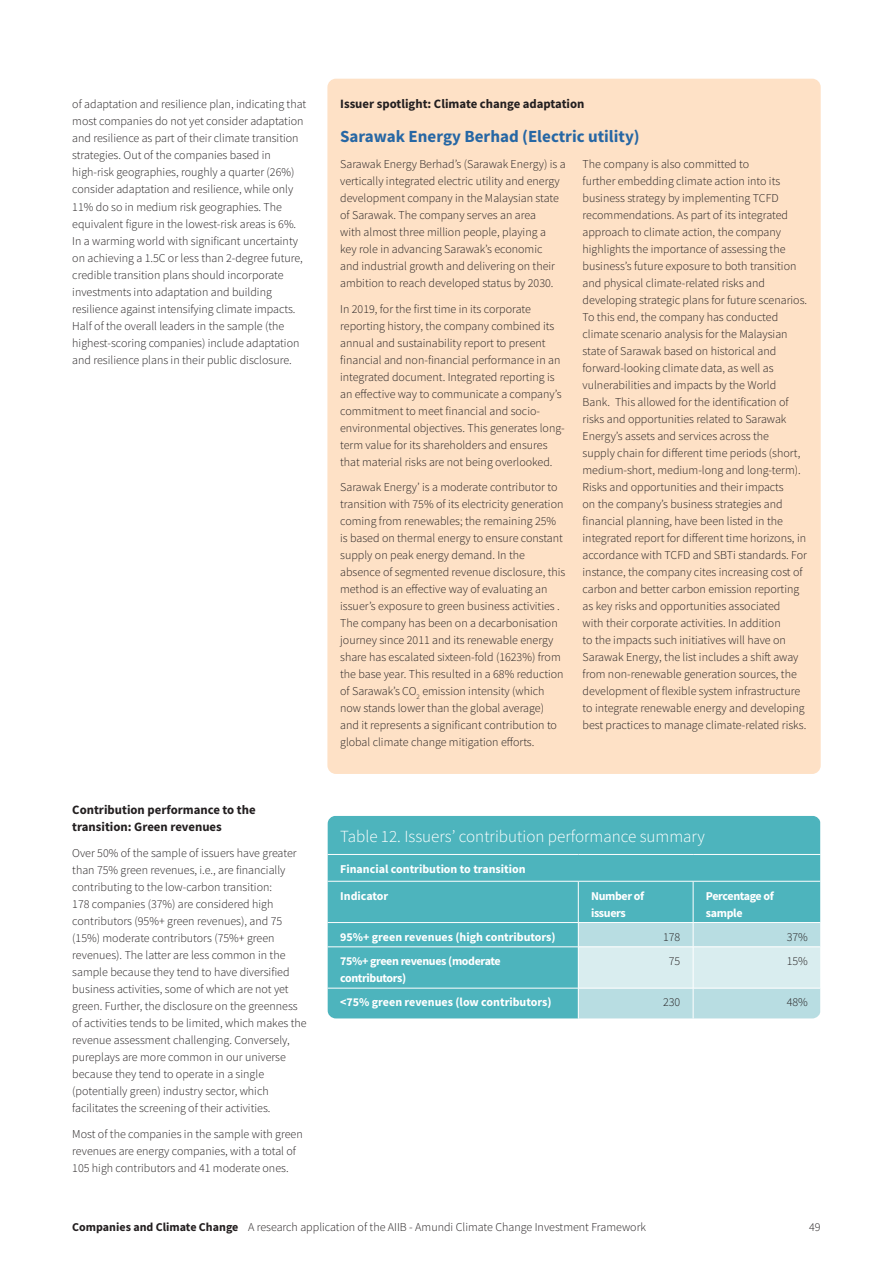
<style>
.page{position:relative;width:893px;height:1263px;background:#fff}
.page>*{position:absolute;margin:0;border:0;box-sizing:border-box;transform-origin:0 0}
.t1{font:300 16.95px "Source Sans Pro";color:#fff}
.B_Head{font:700 16.95px "Source Sans Pro";color:#2767a4}
.C_Head{font:700 12.75px/17px "Source Sans Pro";color:#231f20}
._1_Body{font:300 12px/17px "Source Sans Pro";color:#231f20}
.t2{font:700 12px "Source Sans Pro";letter-spacing:-.01em;color:#fff}
.t3{font:700 12px/17px "Source Sans Pro";letter-spacing:-.03em;color:#fff}
.s1{font-weight:700}
</style>
<div class="page">
<div style="left:327px;top:79px;width:494px;height:695px;background:#fee1c6;border-radius:9px"></div>
<div style="left:327px;top:816px;width:493px;height:202px;background:#4db4bd"></div>
<hr style="left:327px;top:854px;width:251px;height:1px;background:#fff">
<hr style="left:578px;top:854px;width:115px;height:1px;background:#fff">
<hr style="left:693px;top:854px;width:128px;height:1px;background:#fff">
<svg style="left:820px;top:855px;width:1px;height:26px"></svg>
<hr style="left:327px;top:881px;width:251px;height:1px;background:#fff">
<hr style="left:578px;top:881px;width:115px;height:1px;background:#fff">
<hr style="left:578px;top:881px;width:1px;height:41px;background:#fff">
<hr style="left:693px;top:881px;width:128px;height:1px;background:#fff">
<hr style="left:693px;top:881px;width:1px;height:41px;background:#fff">
<hr style="left:327px;top:922px;width:251px;height:1px;background:#fff">
<svg style="left:578px;top:922px;width:243px;height:96px;background:#c7e4e8"></svg>
<hr style="left:327px;top:946px;width:251px;height:1px;background:#fff">
<hr style="left:578px;top:946px;width:115px;height:1px;background:#fff">
<hr style="left:578px;top:947px;width:1px;height:41px;background:#fff">
<hr style="left:693px;top:946px;width:128px;height:1px;background:#fff">
<hr style="left:693px;top:947px;width:1px;height:41px;background:#fff">
<hr style="left:820px;top:947px;width:1px;height:41px;background:#fff">
<hr style="left:327px;top:988px;width:251px;height:1px;background:#fff">
<hr style="left:578px;top:988px;width:115px;height:1px;background:#fff">
<hr style="left:578px;top:988px;width:1px;height:30px;background:#fff">
<hr style="left:693px;top:988px;width:128px;height:1px;background:#fff">
<hr style="left:693px;top:988px;width:1px;height:30px;background:#fff">
<hr style="left:820px;top:988px;width:1px;height:30px;background:#fff">
<p class="_1_Body" style="left:72px;top:96px;width:235px">of adaptation and resilience plan, indicating that most companies do not yet consider adaptation and resilience as part of their climate transition strategies. Out of the companies based in high-risk geographies, roughly a quarter (26%) consider adaptation and resilience, while only 11% do so in medium risk geographies. The equivalent figure in the lowest-risk areas is 6%.<br>In a warming world with significant uncertainty on achieving a 1.5C or less than 2-degree future, credible transition plans should incorporate investments into adaptation and building resilience against intensifying climate impacts.<br>Half of the overall leaders in the sample (the highest-scoring companies) include adaptation and resilience plans in their public disclosure.</p>
<p class="C_Head" style="left:72px;top:801px;width:185px">Contribution performance to the transition: Green revenues</p>
<p class="_1_Body" style="left:72px;top:844px;width:236px">Over 50% of the sample of issuers have greater than 75% green revenues, i.e., are financially contributing to the low-carbon transition:<br>178 companies (37%) are considered high contributors (95%+ green revenues), and 75 (15%) moderate contributors (75%+ green revenues). The latter are less common in the sample because they tend to have diversified business activities, some of which are not yet green. Further, the disclosure on the greenness of activities tends to be limited, which makes the revenue assessment challenging. Conversely, pureplays are more common in our universe because they tend to operate in a single (potentially green) industry sector, which facilitates the screening of their activities.</p>
<p class="_1_Body" style="left:72px;top:1125px;width:232px">Most of the companies in the sample with green revenues are energy companies, with a total of<br>105 high contributors and 41 moderate ones.</p>
<p class="C_Head" style="left:340px;top:96px;width:246px">Issuer spotlight: Climate change adaptation</p>
<p class="B_Head" style="left:340px;top:125px;width:301px">Sarawak Energy Berhad (Electric utility)</p>
<p class="_1_Body" style="left:340px;top:155px;width:227px">Sarawak Energy Berhad’s (Sarawak Energy) is a vertically integrated electric utility and energy development company in the Malaysian state of Sarawak. The company serves an area<br>with almost three million people, playing a<br>key role in advancing Sarawak’s economic<br>and industrial growth and delivering on their ambition to reach developed status by 2030.</p>
<p class="_1_Body" style="left:340px;top:300px;width:226px">In 2019, for the first time in its corporate reporting history, the company combined its annual and sustainability report to present financial and non-financial performance in an integrated document. Integrated reporting is an effective way to communicate a company’s commitment to meet financial and socio&shy;environmental objectives. This generates long&shy;term value for its shareholders and ensures that material risks are not being overlooked.</p>
<p class="_1_Body" style="left:340px;top:479px;width:227px">Sarawak Energy’ is a moderate contributor to transition with 75% of its electricity generation coming from renewables; the remaining 25% is based on thermal energy to ensure constant supply on peak energy demand. In the absence of segmented revenue disclosure, this method is an effective way of evaluating an issuer’s exposure to green business activities .<br>The company has been on a decarbonisation journey since 2011 and its renewable energy share has escalated sixteen-fold (1623%) from the base year. This resulted in a 68% reduction of Sarawak’s CO<sub>2</sub> emission intensity (which now stands lower than the global average) and it represents a significant contribution to global climate change mitigation efforts.</p>
<p class="_1_Body" style="left:583px;top:155px;width:226px">The company is also committed to<br>further embedding climate action into its business strategy by implementing TCFD recommendations. As part of its integrated approach to climate action, the company highlights the importance of assessing the business’s future exposure to both transition and physical climate-related risks and developing strategic plans for future scenarios.<br>To this end, the company has conducted climate scenario analysis for the Malaysian state of Sarawak based on historical and forward-looking climate data, as well as vulnerabilities and impacts by the World<br>Bank. This allowed for the identification of risks and opportunities related to Sarawak Energy’s assets and services across the<br>supply chain for different time periods (short, medium-short, medium-long and long-term).<br>Risks and opportunities and their impacts<br>on the company’s business strategies and financial planning, have been listed in the integrated report for different time horizons, in accordance with TCFD and SBTi standards. For instance, the company cites increasing cost of carbon and better carbon emission reporting as key risks and opportunities associated<br>with their corporate activities. In addition<br>to the impacts such initiatives will have on Sarawak Energy, the list includes a shift away from non-renewable generation sources, the development of flexible system infrastructure to integrate renewable energy and developing best practices to manage climate-related risks.</p>
<p class="t1" style="left:340px;top:826px;width:366px">Table 12. Issuers’ contribution performance summary</p>
<p class="t2" style="left:340px;top:861px;width:187px">Financial contribution to transition</p>
<p class="t2" style="left:340px;top:887px;width:50px">Indicator</p>
<p class="t3" style="left:591px;top:887px;width:55px">Number of issuers</p>
<p class="t3" style="left:706px;top:887px;width:69px">Percentage of sample</p>
<p class="t2" style="left:340px;top:929px;width:217px">95%+ green revenues (high contributors)</p>
<p class="_1_Body" style="left:663px;top:928px;width:19px">178</p>
<p class="_1_Body" style="left:787px;top:928px;width:23px">37%</p>
<p class="t3" style="left:340px;top:952px;width:162px">75%+ green revenues (moderate contributors)</p>
<p class="_1_Body" style="left:669px;top:953px;width:13px">75</p>
<p class="_1_Body" style="left:787px;top:953px;width:23px">15%</p>
<p class="t2" style="left:340px;top:994px;width:213px">&lt;75% green revenues (low contributors)</p>
<p class="_1_Body" style="left:663px;top:994px;width:19px">230</p>
<p class="_1_Body" style="left:787px;top:994px;width:23px">48%</p>
<p class="_1_Body" style="left:72px;top:1218px;width:575px"><span class="s1">Companies and Climate Change</span> A research application of the AIIB - Amundi Climate Change Investment Framework</p>
<p class="_1_Body" style="left:809px;top:1218px;width:13px">49</p>
</div>
